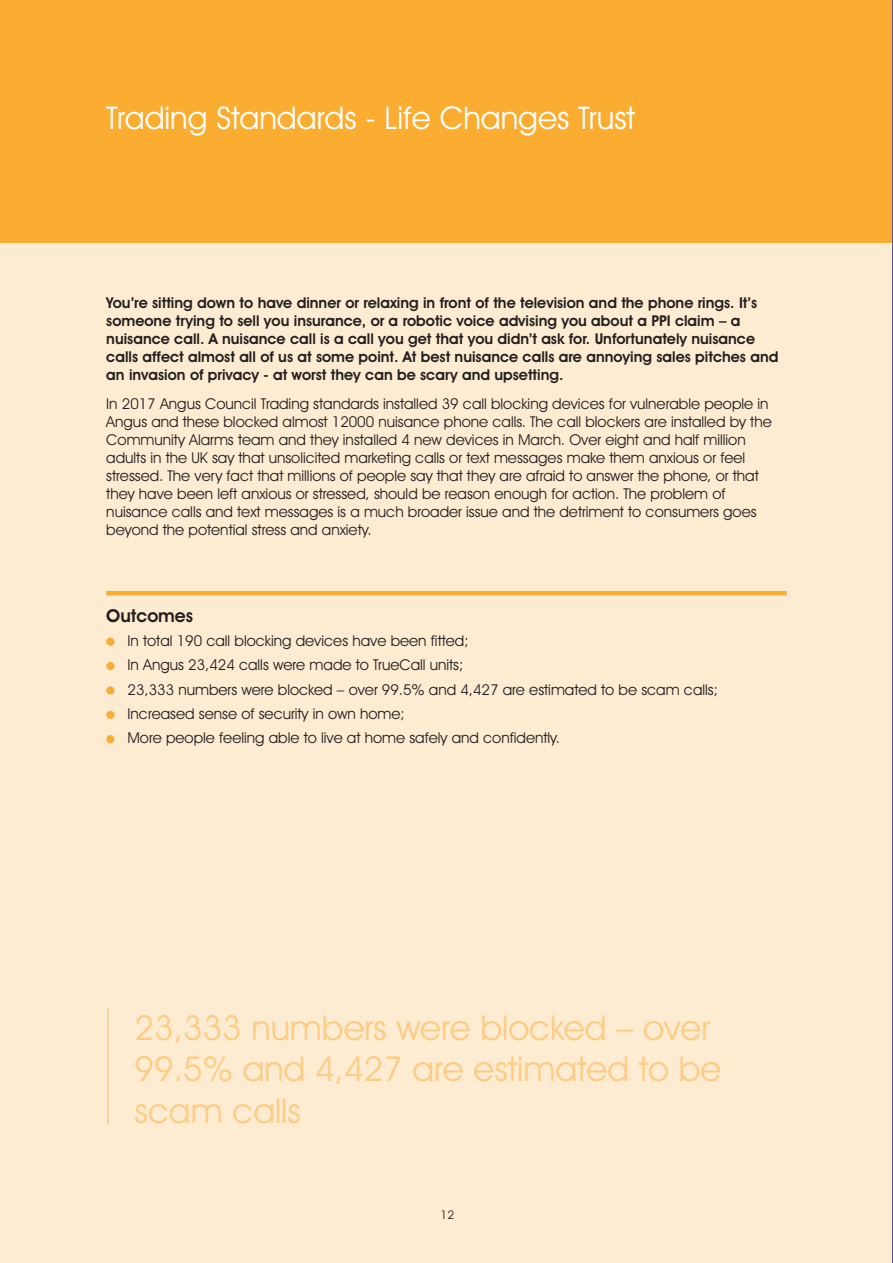
<style>
.page{position:relative;width:893px;height:1263px;background:#fff}
.page>*{position:absolute;margin:0;border:0;box-sizing:border-box;transform-origin:0 0}
.t1{font:34.5px/41.4px "Avant Garde IT Cby BT";color:#fdcc83}
.t2{font:31.5px "Avant Garde IT Cby BT";color:#fff}
.t3{font:600 18px "Avant Garde IT Cby BT";color:#231f20}
.t4{font:15px/18px "Avant Garde IT Cby BT";color:#231f20}
.t5{font:600 15px/18px "Avant Garde IT Cby BT";color:#231f20}
.t6{font:12px "Avant Garde IT Cby BT";color:#231f20}
</style>
<div class="page">
<div style="left:885px;top:0;width:8px;height:1263px;background:#5752a0"></div>
<div style="left:0;top:0;width:892px;height:1263px;background:#feecd2"></div>
<hr style="left:106px;top:591px;width:681px;height:4px;background:#fbad31">
<div style="left:106px;top:638px;width:8px;height:8px;background:#fbad31;border-radius:50%"></div>
<div style="left:106px;top:662px;width:8px;height:8px;background:#fbad31;border-radius:50%"></div>
<div style="left:106px;top:686px;width:8px;height:8px;background:#fbad31;border-radius:50%"></div>
<div style="left:106px;top:711px;width:8px;height:8px;background:#fbad31;border-radius:50%"></div>
<div style="left:106px;top:735px;width:8px;height:8px;background:#fbad31;border-radius:50%"></div>
<div style="left:0;top:0;width:892px;height:242px;background:#fbad31"></div>
<hr style="left:107px;top:1008px;width:2px;height:116px;background:#fdcc83">
<h2 class="t2" style="left:106px;top:106px;width:530px">Trading Standards - Life Changes Trust</h2>
<p class="t5" style="left:106px;top:295px;width:674px">You’re sitting down to have dinner or relaxing in front of the television and the phone rings. It’s someone trying to sell you insurance, or a robotic voice advising you about a PPI claim – a nuisance call. A nuisance call is a call you get that you didn’t ask for. Unfortunately nuisance calls affect almost all of us at some point. At best nuisance calls are annoying sales pitches and an invasion of privacy - at worst they can be scary and upsetting.</p>
<p class="t4" style="left:106px;top:396px;width:667px">In 2017 Angus Council Trading standards installed 39 call blocking devices for vulnerable people in Angus and these blocked almost 12000 nuisance phone calls. The call blockers are installed by the Community Alarms team and they installed 4 new devices in March. Over eight and half million adults in the UK say that unsolicited marketing calls or text messages make them anxious or feel stressed. The very fact that millions of people say that they are afraid to answer the phone, or that they have been left anxious or stressed, should be reason enough for action. The problem of nuisance calls and text messages is a much broader issue and the detriment to consumers goes beyond the potential stress and anxiety.</p>
<p class="t3" style="left:106px;top:609px;width:88px">Outcomes</p>
<p class="t4" style="left:128px;top:629px;width:592px;line-height:24.5px">In total 190 call blocking devices have been fitted;<br>In Angus 23,424 calls were made to TrueCall units;<br>23,333 numbers were blocked – over 99.5% and 4,427 are estimated to be scam calls; Increased sense of security in own home;<br>More people feeling able to live at home safely and confidently.</p>
<h1 class="t1" style="left:135px;top:1010px;width:588px">23,333 numbers were blocked – over<br>99.5% and 4,427 are estimated to be scam calls</h1>
<p class="t6" style="left:441px;top:1211px;width:15px">12</p>
</div>
